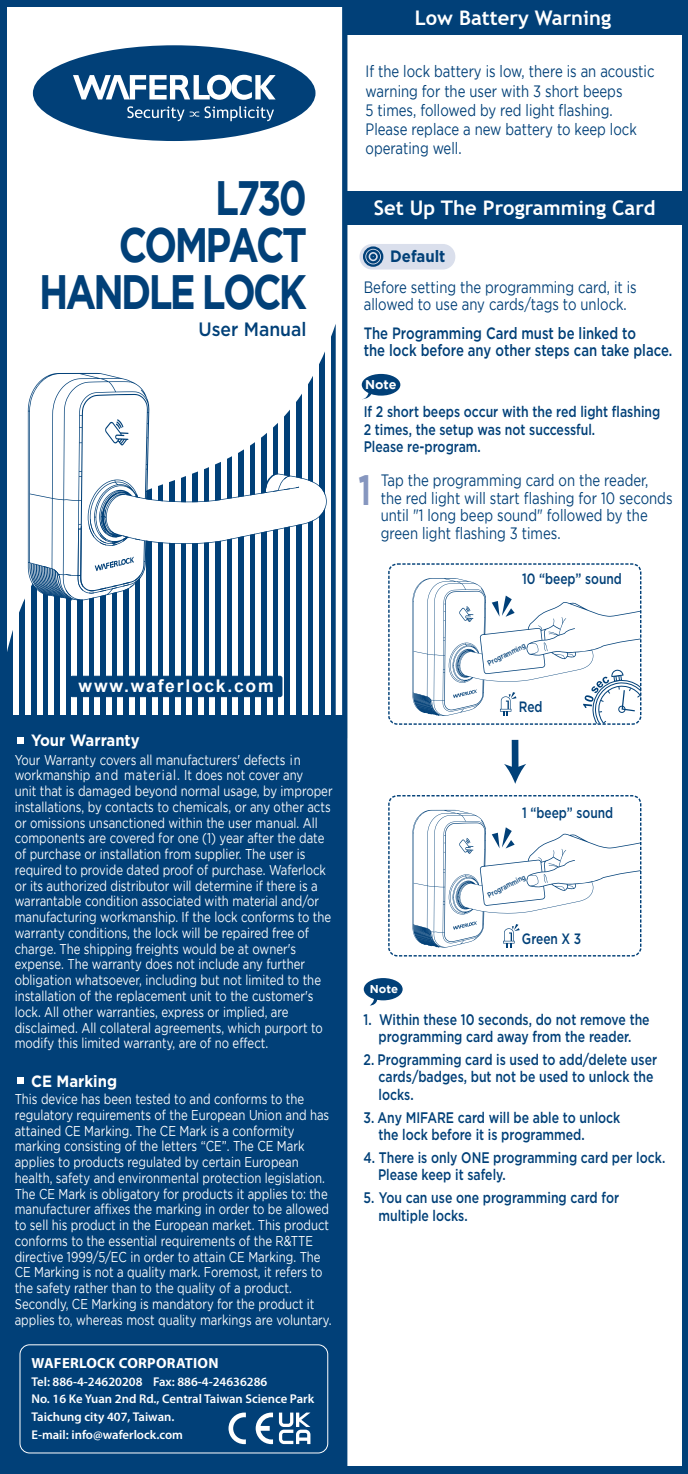
<style>
.page{position:relative;width:688px;height:1474px;background:#fff}
.page>*{position:absolute;margin:0;border:0;box-sizing:border-box;transform-origin:0 0}
.t1{font:700 48.12px/47.2px "Gotham";letter-spacing:-.07em;color:#014078;text-align:right;scale:.8 1}
.t2{font:700 42.52px "Gotham";color:#8696bf;scale:.7 1}
.t3{font:700 20.12px "Trebuchet MS";color:#fff}
.t4{font:500 19.25px "Gotham";color:#014078;scale:.91 1}
.t5{font:700 17.5px "Arial";letter-spacing:.1em;color:#fff}
.t6{font:16.45px/19.2px "Gotham";color:#014078;scale:.8 1}
.t7{font:500 16.45px/17.5px "Gotham";color:#014078;scale:.8 1}
.t8{font:700 16.45px "Gotham";color:#fff;scale:.91 1}
.t9{font:700 16.45px "Gotham";color:#014078;scale:.91 1}
.t10{font:500 15.4px/17.5px "Gotham";color:#014078;scale:.8 1}
.t11{font:500 15.05px "Gotham";color:#014078;scale:.8 1}
.t12{font:700 14.7px "Myriad Pro";letter-spacing:.02em;color:#fff}
.t13{font:14.17px/15.8px "Gotham";color:#fff;scale:.8 1}
.t14{font:600 12.78px/17.8px "Myriad Pro";color:#fff}
.t15{font:700 12.78px "Gotham";color:#fff}
.t16{font:700 11.38px "Gotham";color:#fff}
.t17{font:500 7.52px "Gotham";color:#014078;scale:.8 1}
</style>
<div class="page">
<svg style="left:6px;top:324px;width:329px;height:391px;fill:#014078"></svg>
<div style="left:324px;top:56px;width:6px;height:675px;background:#fff"></div>
<div style="left:313px;top:56px;width:6px;height:675px;background:#fff"></div>
<div style="left:301px;top:56px;width:6px;height:675px;background:#fff"></div>
<div style="left:290px;top:56px;width:6px;height:675px;background:#fff"></div>
<div style="left:278px;top:56px;width:6px;height:675px;background:#fff"></div>
<div style="left:267px;top:56px;width:6px;height:675px;background:#fff"></div>
<div style="left:255px;top:56px;width:6px;height:675px;background:#fff"></div>
<div style="left:244px;top:56px;width:5px;height:675px;background:#fff"></div>
<div style="left:232px;top:56px;width:6px;height:675px;background:#fff"></div>
<div style="left:221px;top:56px;width:5px;height:675px;background:#fff"></div>
<div style="left:209px;top:56px;width:6px;height:675px;background:#fff"></div>
<div style="left:198px;top:56px;width:5px;height:675px;background:#fff"></div>
<div style="left:186px;top:56px;width:6px;height:675px;background:#fff"></div>
<div style="left:175px;top:56px;width:5px;height:675px;background:#fff"></div>
<div style="left:163px;top:56px;width:6px;height:675px;background:#fff"></div>
<div style="left:152px;top:56px;width:5px;height:675px;background:#fff"></div>
<div style="left:140px;top:56px;width:6px;height:675px;background:#fff"></div>
<div style="left:129px;top:56px;width:5px;height:675px;background:#fff"></div>
<div style="left:117px;top:56px;width:6px;height:675px;background:#fff"></div>
<div style="left:106px;top:56px;width:5px;height:675px;background:#fff"></div>
<div style="left:94px;top:56px;width:6px;height:675px;background:#fff"></div>
<div style="left:83px;top:56px;width:5px;height:675px;background:#fff"></div>
<div style="left:71px;top:56px;width:6px;height:675px;background:#fff"></div>
<div style="left:60px;top:56px;width:5px;height:675px;background:#fff"></div>
<div style="left:48px;top:56px;width:6px;height:675px;background:#fff"></div>
<div style="left:37px;top:56px;width:5px;height:675px;background:#fff"></div>
<div style="left:25px;top:56px;width:6px;height:675px;background:#fff"></div>
<div style="left:14px;top:56px;width:5px;height:675px;background:#fff"></div>
<div style="left:0;top:715px;width:347px;height:758px;background:#014078"></div>
<div style="left:342px;top:1px;width:5px;height:1472px;background:#014078"></div>
<div style="left:70px;top:676px;width:212px;height:20px;background:#014078;border-radius:2px"></div>
<div style="left:70px;top:676px;width:212px;height:21px;border:1px solid #014078;border-radius:2px"></div>
<div style="left:33px;top:45px;width:282px;height:96px;background:#014078;border-radius:50%"></div>
<svg style="left:73px;top:75px;width:202px;height:25px"></svg>
<svg style="left:127px;top:106px;width:147px;height:15px"></svg>
<svg style="left:27px;top:374px;width:299px;height:227px"></svg>
<div style="left:359px;top:244px;width:96px;height:25px;background:#dadfec;border-radius:13px"></div>
<div style="left:362px;top:246px;width:21px;height:21px;border:2px solid #014179;border-radius:50%"></div>
<div style="left:366px;top:250px;width:14px;height:13px;border:2px solid #014179;border-radius:50%"></div>
<svg style="left:370px;top:254px;width:6px;height:5px"></svg>
<div style="left:17px;top:737px;width:7px;height:7px;background:#fff"></div>
<div style="left:17px;top:1077px;width:7px;height:6px;background:#fff"></div>
<svg style="left:412px;top:810px;width:227px;height:137px"></svg>
<svg style="left:412px;top:578px;width:228px;height:145px"></svg>
<div style="left:388px;top:563px;width:253px;height:161px;border:1px dashed #014078;border-radius:8px"></div>
<div style="left:388px;top:795px;width:253px;height:161px;border:1px dashed #014078;border-radius:8px"></div>
<div style="left:511px;top:740px;width:7px;height:29px;background:#014179"></div>
<svg style="left:504px;top:764px;width:22px;height:19px"></svg>
<div style="left:0;top:0;width:6px;height:1473px;background:#014078"></div>
<div style="left:681px;top:0;width:6px;height:1473px;background:#014078"></div>
<div style="left:0;top:0;width:687px;height:6px;background:#014078"></div>
<div style="left:0;top:1466px;width:687px;height:7px;background:#014078"></div>
<svg style="left:228px;top:1412px;width:18px;height:31px"></svg>
<svg style="left:255px;top:1412px;width:18px;height:31px"></svg>
<svg style="left:279px;top:1412px;width:31px;height:31px"></svg>
<div style="left:20px;top:1344px;width:308px;height:109px;border:1px solid #fff;border-radius:10px"></div>
<svg style="left:361px;top:374px;width:39px;height:25px"></svg>
<div style="left:342px;top:191px;width:345px;height:33px;background:#014078"></div>
<div style="left:342px;top:1px;width:345px;height:34px;background:#014078"></div>
<div style="left:363px;top:978px;width:39px;height:22px;background:#014078;border-radius:50%"></div>
<svg style="left:369px;top:997px;width:8px;height:8px"></svg>
<h1 class="t1" style="left:39px;top:173px;width:336px">L730<br>COMPACT<br>HANDLE LOCK</h1>
<h3 class="t4" style="left:198px;top:316px;width:120px">User Manual</h3>
<p class="t5" style="left:79px;top:673px;width:196px">www.waferlock.com</p>
<p class="t8" style="left:31px;top:730px;width:121px">Your Warranty</p>
<p class="t13" style="left:15px;top:751px;width:398px">Your Warranty covers all manufacturers' defects in workmanship and material. It does not cover any<br>unit that is damaged beyond normal usage, by improper installations, by contacts to chemicals, or any other acts or omissions unsanctioned within the user manual. All components are covered for one (1) year after the date of purchase or installation from supplier. The user is required to provide dated proof of purchase. Waferlock or its authorized distributor will determine if there is a warrantable condition associated with material and/or manufacturing workmanship. If the lock conforms to the warranty conditions, the lock will be repaired free of charge. The shipping freights would be at owner's expense. The warranty does not include any further obligation whatsoever, including but not limited to the installation of the replacement unit to the customer's lock. All other warranties, express or implied, are disclaimed. All collateral agreements, which purport to modify this limited warranty, are of no effect.</p>
<p class="t8" style="left:31px;top:1071px;width:96px">CE Marking</p>
<p class="t13" style="left:15px;top:1090px;width:397px">This device has been tested to and conforms to the regulatory requirements of the European Union and has attained CE Marking. The CE Mark is a conformity marking consisting of the letters “CE”. The CE Mark applies to products regulated by certain European health, safety and environmental protection legislation.<br>The CE Mark is obligatory for products it applies to: the manufacturer affixes the marking in order to be allowed to sell his product in the European market. This product conforms to the essential requirements of the R&amp;TTE directive 1999/5/EC in order to attain CE Marking. The CE Marking is not a quality mark. Foremost, it refers to the safety rather than to the quality of a product.<br>Secondly, CE Marking is mandatory for the product it applies to, whereas most quality markings are voluntary.</p>
<p class="t12" style="left:31px;top:1353px;width:188px">WAFERLOCK CORPORATION</p>
<p class="t14" style="left:31px;top:1371px;width:284px">Tel: 886-4-24620208 Fax: 886-4-24636286<br>No. 16 Ke Yuan 2nd Rd., Central Taiwan Science Park Taichung city 407, Taiwan.<br>E-mail: info@waferlock.com</p>
<h3 class="t3" style="left:414px;top:6px;width:198px">Low Battery Warning</h3>
<p class="t6" style="left:365px;top:62px;width:362px">If the lock battery is low, there is an acoustic warning for the user with 3 short beeps<br>5 times, followed by red light flashing.<br>Please replace a new battery to keep lock operating well.</p>
<h3 class="t3" style="left:373px;top:195px;width:283px">Set Up The Programming Card</h3>
<p class="t9" style="left:390px;top:247px;width:62px">Default</p>
<p class="t6" style="left:363px;top:278px;width:342px;line-height:17.5px">Before setting the programming card, it is allowed to use any cards/tags to unlock.</p>
<p class="t7" style="left:363px;top:324px;width:387px">The Programming Card must be linked to<br>the lock before any other steps can take place.</p>
<p class="t15" style="left:364px;top:377px;width:33px">Note</p>
<p class="t10" style="left:363px;top:403px;width:372px">If 2 short beeps occur with the red light flashing<br>2 times, the setup was not successful.<br>Please re-program.</p>
<h2 class="t2" style="left:358px;top:465px;width:19px">1</h2>
<p class="t6" style="left:380px;top:471px;width:366px;line-height:17.5px">Tap the programming card on the reader, the red light will start flashing for 10 seconds until "1 long beep sound" followed by the green light flashing 3 times.</p>
<p class="t11" style="left:521px;top:569px;width:126px">10 “beep” sound</p>
<p class="t17" style="left:485px;top:659px;width:54px;rotate:-27deg">Programming</p>
<p class="t11" style="left:518px;top:697px;width:31px">Red</p>
<p class="t11" style="left:521px;top:803px;width:115px">1 “beep” sound</p>
<p class="t17" style="left:485px;top:891px;width:54px;rotate:-27deg">Programming</p>
<p class="t11" style="left:521px;top:929px;width:76px">Green X 3</p>
<p class="t16" style="left:369px;top:982px;width:30px">Note</p>
<p class="t10" style="left:363px;top:1010px;width:359px;text-align:center">1. Within these 10 seconds, do not remove the programming card away from the reader.</p>
<p class="t10" style="left:378px;top:1050px;width:349px;text-indent:-15px">2. Programming card is used to add/delete user cards/badges, but not be used to unlock the locks.</p>
<p class="t10" style="left:378px;top:1108px;width:304px;text-indent:-15px">3. Any MIFARE card will be able to unlock the lock before it is programmed.</p>
<p class="t10" style="left:378px;top:1148px;width:360px;text-indent:-14px">4. There is only ONE programming card per lock.<br>Please keep it safely.</p>
<p class="t10" style="left:378px;top:1188px;width:302px;text-indent:-15px">5. You can use one programming card for multiple locks.</p>
</div>
